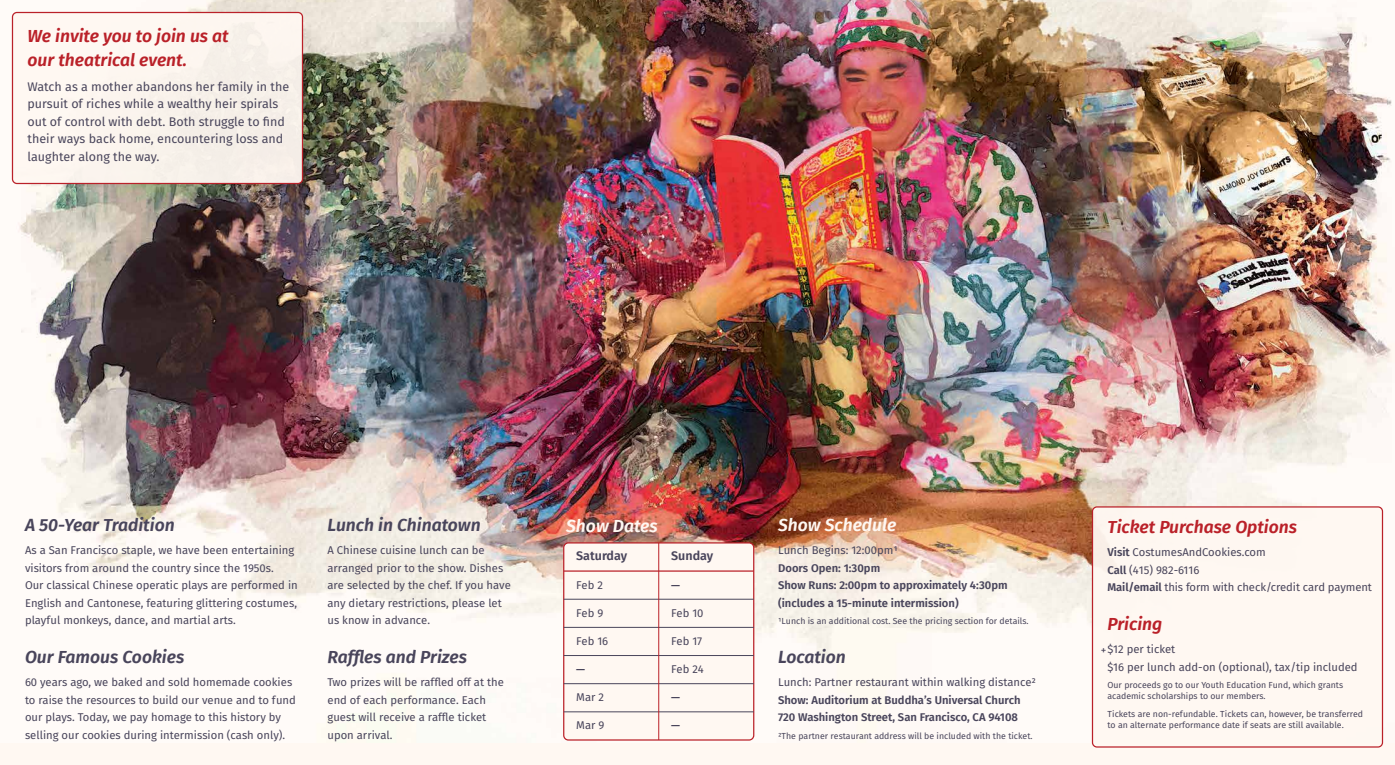
<style>
.page{position:relative;width:1395px;height:765px;background:#fff8f2}
.page>*{position:absolute;margin:0;border:0;box-sizing:border-box;transform-origin:0 0}
.t1{font:italic 600 17.5px "Fira Sans";color:#49455b}
.t2{font:italic 600 17.5px/23.8px "Fira Sans";color:#ba2129}
.t3{font:italic 600 17.5px "Fira Sans";color:#fff8f2}
.t4{font:12.5px/17.5px "Fira Sans";color:#49455b}
.t5{font:600 12.5px "Fira Sans";color:#49455b}
.t6{font:11.25px/17.5px "Fira Sans";color:#49455b}
.t7{font:600 11.25px/17.5px "Fira Sans";color:#49455b}
.t8{font:8.75px/11.2px "Fira Sans";color:#49455b}
.s1{font-weight:600}
</style>
<div class="page">
<img style="left:11px;top:0;width:1381px;height:742px">
<div style="left:1092px;top:507px;width:290px;height:240px;background:#fff8f2;border-radius:4px"></div>
<div style="left:1092px;top:506px;width:291px;height:242px;border:1px solid #ba2129;border-radius:4px"></div>
<div style="left:564px;top:543px;width:190px;height:197px;background:#fff8f2;border-radius:5px"></div>
<div style="left:563px;top:542px;width:191px;height:199px;border:1px solid #ba2129;border-radius:5px"></div>
<hr style="left:564px;top:712px;width:190px;height:1px;background:#49455b">
<hr style="left:564px;top:683px;width:190px;height:1px;background:#49455b">
<hr style="left:564px;top:655px;width:190px;height:1px;background:#49455b">
<hr style="left:564px;top:627px;width:190px;height:1px;background:#49455b">
<hr style="left:564px;top:599px;width:190px;height:1px;background:#49455b">
<hr style="left:564px;top:570px;width:190px;height:2px;background:#ba2129">
<hr style="left:659px;top:543px;width:1px;height:197px;background:#ba2129">
<div style="left:12px;top:12px;width:290px;height:171px;background:#fff8f2;border-radius:4px"></div>
<div style="left:12px;top:12px;width:291px;height:172px;border:1px solid #ba2129;border-radius:4px"></div>
<h1 class="t2" style="left:28px;top:24px;width:203px">We invite you to join us at our theatrical event.</h1>
<p class="t4" style="left:28px;top:79px;width:263px">Watch as a mother abandons her family in the pursuit of riches while a wealthy heir spirals out of control with debt. Both struggle to find their ways back home, encountering loss and laughter along the way.</p>
<h1 class="t1" style="left:25px;top:514px;width:151px">A 50-Year Tradition</h1>
<p class="t6" style="left:25px;top:542px;width:274px">As a San Francisco staple, we have been entertaining visitors from around the country since the 1950s.<br>Our classical Chinese operatic plays are performed in English and Cantonese, featuring glittering costumes, playful monkeys, dance, and martial arts.</p>
<h1 class="t1" style="left:25px;top:646px;width:161px">Our Famous Cookies</h1>
<p class="t6" style="left:25px;top:674px;width:272px">60 years ago, we baked and sold homemade cookies to raise the resources to build our venue and to fund our plays. Today, we pay homage to this history by selling our cookies during intermission (cash only).</p>
<h1 class="t1" style="left:328px;top:514px;width:155px">Lunch in Chinatown</h1>
<p class="t6" style="left:328px;top:542px;width:185px">A Chinese cuisine lunch can be arranged prior to the show. Dishes are selected by the chef. If you have any dietary restrictions, please let us know in advance.</p>
<h1 class="t1" style="left:328px;top:646px;width:141px">Raffles and Prizes</h1>
<p class="t6" style="left:328px;top:674px;width:178px">Two prizes will be raffled off at the end of each performance. Each guest will receive a raffle ticket upon arrival.</p>
<h1 class="t3" style="left:566px;top:515px;width:93px">Show Dates</h1>
<p class="t5" style="left:576px;top:549px;width:52px">Saturday</p>
<p class="t6" style="left:576px;top:577px;width:28px">Feb 2</p>
<p class="t6" style="left:576px;top:605px;width:29px">Feb 9</p>
<p class="t6" style="left:576px;top:633px;width:34px">Feb 16</p>
<p class="t7" style="left:576px;top:660px;width:10px">—</p>
<p class="t6" style="left:576px;top:689px;width:29px">Mar 2</p>
<p class="t6" style="left:576px;top:717px;width:30px">Mar 9</p>
<p class="t5" style="left:671px;top:549px;width:44px">Sunday</p>
<p class="t7" style="left:671px;top:576px;width:10px">—</p>
<p class="t6" style="left:671px;top:605px;width:34px">Feb 10</p>
<p class="t6" style="left:671px;top:633px;width:33px">Feb 17</p>
<p class="t6" style="left:671px;top:661px;width:34px">Feb 24</p>
<p class="t7" style="left:671px;top:689px;width:10px">—</p>
<p class="t7" style="left:671px;top:717px;width:10px">—</p>
<h1 class="t3" style="left:778px;top:514px;width:120px">Show Schedule</h1>
<p class="t6" style="left:778px;top:542px;width:121px">Lunch Begins: 12:00pm1</p>
<p class="t7" style="left:778px;top:559px;width:231px">Doors Open: 1:30pm<br>Show Runs: 2:00pm to approximately 4:30pm (includes a 15-minute intermission)</p>
<p class="t8" style="left:778px;top:616px;width:252px">1Lunch is an additional cost. See the pricing section for details.</p>
<h1 class="t1" style="left:778px;top:646px;width:69px">Location</h1>
<p class="t6" style="left:778px;top:674px;width:259px">Lunch: Partner restaurant within walking distance2</p>
<p class="t7" style="left:778px;top:691px;width:244px">Show: Auditorium at Buddha’s Universal Church<br>720 Washington Street, San Francisco, CA 94108</p>
<p class="t8" style="left:778px;top:731px;width:256px">2The partner restaurant address will be included with the ticket.</p>
<h1 class="t2" style="left:1108px;top:515px;width:191px">Ticket Purchase Options</h1>
<p class="t6" style="left:1108px;top:544px;width:266px"><span class="s1">Visit</span> CostumesAndCookies.com<br><span class="s1">Call</span> (415) 982-6116<br><span class="s1">Mail/email</span> this form with check/credit card payment</p>
<h1 class="t2" style="left:1108px;top:612px;width:56px">Pricing</h1>
<p class="t6" style="left:1108px;top:641px;width:252px;text-indent:-7px">+$12 per ticket<br>$16 per lunch add-on (optional), tax/tip included</p>
<p class="t8" style="left:1108px;top:680px;width:237px">Our proceeds go to our Youth Education Fund, which grants academic scholarships to our members.</p>
<p class="t8" style="left:1108px;top:709px;width:257px">Tickets are non-refundable. Tickets can, however, be transferred to an alternate performance date if seats are still available.</p>
</div>
